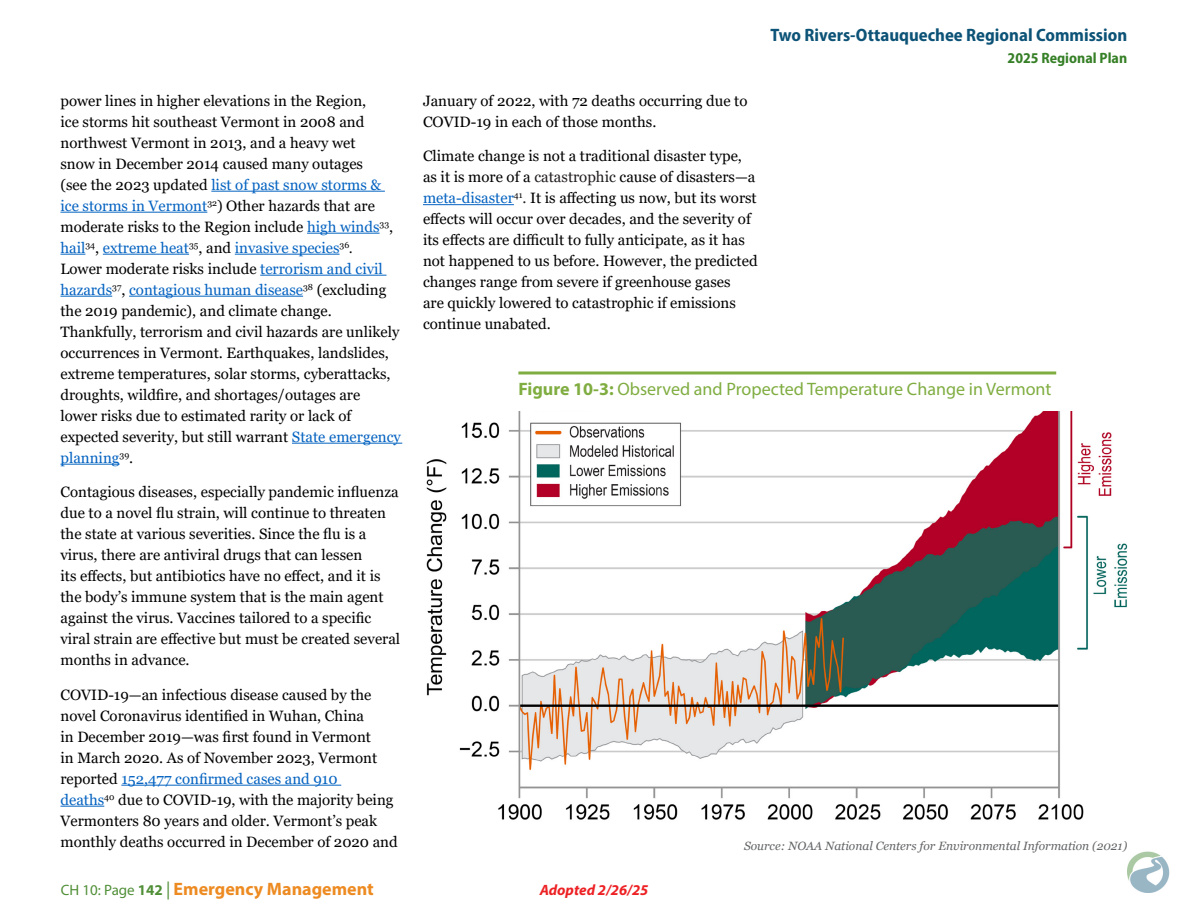
<style>
.page{position:relative;width:1188px;height:918px;background:#fff}
.page>*{position:absolute;margin:0;border:0;box-sizing:border-box;transform-origin:0 0}
.Figure_Title{font:18px "Myriad Pro";color:#80ad41}
.t1{font:18px "Myriad Variable Concept";color:#0d5377}
.t2{font:700 18px "Myriad Pro";color:#ed8b22}
.Body{font:15px/21px "Georgia";color:#000}
.t3{font:15px "Myriad Variable Concept";color:#368027}
.t4{font:italic 700 15px "Myriad Pro";color:#ed2124}
.t5{font:italic 12px "Georgia";color:#636466}
.s1{color:#0563c1}
.s2{font-family:"Myriad Pro"}
.s3{color:#221e1f}
.s4{font-weight:700}
.s5{font-weight:400;font-size:15px;color:#508f37}
.s6{font-size:15px;color:#508f37}
.s7{font-weight:400;color:#508f37}
</style>
<div class="page">
<img style="left:1128px;top:851px;width:41px;height:41px">
<hr style="left:423px;top:204px;width:91px;height:1px;background:#0563c1">
<hr style="left:211px;top:191px;width:174px;height:1px;background:#0563c1">
<hr style="left:60px;top:212px;width:147px;height:1px;background:#0563c1">
<hr style="left:307px;top:233px;width:73px;height:1px;background:#0563c1">
<svg style="left:60px;top:254px;width:25px;height:1px"></svg>
<hr style="left:103px;top:254px;width:86px;height:1px;background:#0563c1">
<hr style="left:235px;top:254px;width:105px;height:1px;background:#0563c1">
<hr style="left:260px;top:275px;width:127px;height:1px;background:#0563c1">
<hr style="left:60px;top:296px;width:52px;height:1px;background:#0563c1">
<hr style="left:129px;top:296px;width:174px;height:1px;background:#0563c1">
<hr style="left:292px;top:443px;width:110px;height:1px;background:#0563c1">
<hr style="left:60px;top:464px;width:60px;height:1px;background:#0563c1">
<hr style="left:121px;top:785px;width:220px;height:1px;background:#0563c1">
<hr style="left:60px;top:806px;width:44px;height:1px;background:#0563c1">
<img style="left:426px;top:411px;width:702px;height:409px">
<hr style="left:518px;top:371px;width:538px;height:3px;background:#80ad41">
<p class="Body" style="left:60px;top:90px;width:342px">power lines in higher elevations in the Region,<br>ice storms hit southeast Vermont in 2008 and northwest Vermont in 2013, and a heavy wet<br>snow in December 2014 caused many outages<br>(see the 2023 updated <span class="s1">list of past snow storms &amp; ice storms in Vermont</span><sup>32</sup>) Other hazards that are moderate risks to the Region include <span class="s1">high winds</span><sup>33</sup>, <span class="s1">hail</span><sup>34</sup>, <span class="s1">extreme heat</span><sup>35</sup>, and <span class="s1">invasive species</span><sup>36</sup><span class="s2">.<br></span>Lower moderate risks include <span class="s1">terrorism and civil hazards</span><sup>37</sup>, <span class="s1">contagious human disease</span><sup>38</sup> (excluding the 2019 pandemic), and climate change.<br>Thankfully, terrorism and civil hazards are unlikely occurrences in Vermont. Earthquakes, landslides, extreme temperatures, solar storms, cyberattacks, droughts, wildfire, and shortages/outages are<br>lower risks due to estimated rarity or lack of expected severity, but still warrant <span class="s1">State emergency planning</span><sup>39</sup>.</p>
<p class="Body" style="left:60px;top:482px;width:341px">Contagious diseases, especially pandemic influenza due to a novel flu strain, will continue to threaten the state at various severities. Since the flu is a virus, there are antiviral drugs that can lessen<br>its effects, but antibiotics have no effect, and it is the body’s immune system that is the main agent against the virus. Vaccines tailored to a specific viral strain are effective but must be created several months in advance.</p>
<p class="Body" style="left:60px;top:684px;width:339px">COVID-19—an infectious disease caused by the novel Coronavirus identified in Wuhan, China<br>in December 2019—was first found in Vermont<br>in March 2020. As of November 2023, Vermont reported <span class="s1">152,477 confirmed cases and 910<br>deaths</span><sup>40</sup> due to COVID-19, with the majority being Vermonters 80 years and older. Vermont’s peak monthly deaths occurred in December of 2020 and</p>
<p class="Body" style="left:423px;top:90px;width:326px">January of 2022, with 72 deaths occurring due to<br>COVID-19 in each of those months.</p>
<p class="Body" style="left:423px;top:146px;width:336px">Climate change is not a traditional disaster type, as it is more of a <span class="s3">catastrophic</span> cause of disasters—a <span class="s1">meta-disaster</span><sup>41</sup><span class="s3">.</span> It is affecting us now, but its worst effects will occur over decades, and the severity of its effects are difficult to fully anticipate, as it has not happened to us before. However, the predicted changes range from severe if greenhouse gases<br>are quickly lowered to catastrophic if emissions continue unabated.</p>
<p class="t1" style="left:771px;top:24px;width:358px">Two Rivers-Ottauquechee Regional Commission</p>
<p class="t3" style="left:1008px;top:49px;width:121px">2025 Regional Plan</p>
<p class="Figure_Title" style="left:518px;top:378px;width:535px"><span class="s4">Figure 10-3:</span> Observed and Propected Temperature Change in Vermont</p>
<p class="t5" style="left:744px;top:839px;width:385px">Source: NOAA National Centers for Environmental Information (2021)</p>
<p class="t2" style="left:61px;top:878px;width:315px"><span class="s5">CH 10: Page</span> <span class="s6">142</span> <span class="s7">|</span> Emergency Management</p>
<p class="t4" style="left:540px;top:881px;width:110px">Adopted 2/26/25</p>
</div>
